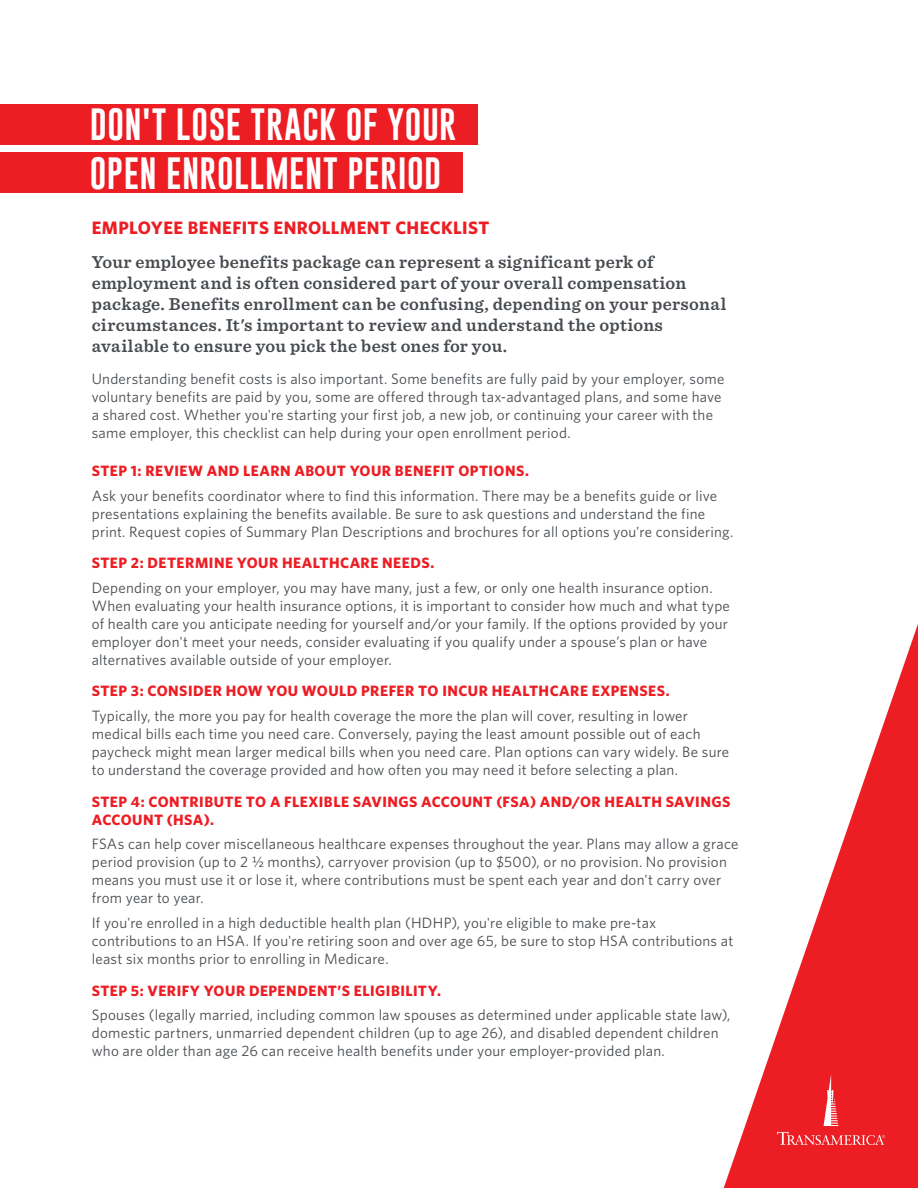
<style>
.page{position:relative;width:918px;height:1188px;background:#fff}
.page>*{position:absolute;margin:0;border:0;box-sizing:border-box;transform-origin:0 0}
.t1{font:33px "Gobold";letter-spacing:.015em;color:#fff}
.t2{font:600 18px/21px "Sentinel";letter-spacing:.02em;color:#474b4f}
.t3{font:700 18px "Whitney";letter-spacing:.025em;color:#ed1d24}
.t4{font:15px/18px "Whitney";letter-spacing:.015em;color:#474b4f}
.t5{font:700 15px/18px "Whitney";letter-spacing:.03em;color:#ed1d24}
</style>
<div class="page">
<div style="left:0;top:152px;width:463px;height:41px;background:#ed1d24"></div>
<div style="left:0;top:104px;width:478px;height:41px;background:#ed1d24"></div>
<svg style="left:724px;top:624px;width:194px;height:564px"></svg>
<svg style="left:777px;top:1132px;width:108px;height:13px"></svg>
<svg style="left:824px;top:1074px;width:14px;height:52px"></svg>
<h1 class="t1" style="left:90px;top:103px;width:368px">DON'T LOSE TRACK OF YOUR</h1>
<h1 class="t1" style="left:90px;top:152px;width:353px">OPEN ENROLLMENT PERIOD</h1>
<p class="t3" style="left:92px;top:215px;width:399px">EMPLOYEE BENEFITS ENROLLMENT CHECKLIST</p>
<p class="t2" style="left:92px;top:251px;width:636px">Your employee benefits package can represent a significant perk of employment and is often considered part of your overall compensation package. Benefits enrollment can be confusing, depending on your personal circumstances. It's important to review and understand the options available to ensure you pick the best ones for you.</p>
<p class="t4" style="left:92px;top:369px;width:634px">Understanding benefit costs is also important. Some benefits are fully paid by your employer, some voluntary benefits are paid by you, some are offered through tax-advantaged plans, and some have a shared cost. Whether you're starting your first job, a new job, or continuing your career with the same employer, this checklist can help during your open enrollment period.</p>
<p class="t5" style="left:92px;top:461px;width:439px">STEP 1: REVIEW AND LEARN ABOUT YOUR BENEFIT OPTIONS.</p>
<p class="t4" style="left:92px;top:486px;width:643px">Ask your benefits coordinator where to find this information. There may be a benefits guide or live presentations explaining the benefits available. Be sure to ask questions and understand the fine print. Request copies of Summary Plan Descriptions and brochures for all options you're considering.</p>
<p class="t5" style="left:92px;top:554px;width:344px">STEP 2: DETERMINE YOUR HEALTHCARE NEEDS.</p>
<p class="t4" style="left:92px;top:578px;width:640px">Depending on your employer, you may have many, just a few, or only one health insurance option.<br>When evaluating your health insurance options, it is important to consider how much and what type of health care you anticipate needing for yourself and/or your family. If the options provided by your employer don't meet your needs, consider evaluating if you qualify under a spouse’s plan or have alternatives available outside of your employer.</p>
<p class="t5" style="left:92px;top:682px;width:579px">STEP 3: CONSIDER HOW YOU WOULD PREFER TO INCUR HEALTHCARE EXPENSES.</p>
<p class="t4" style="left:92px;top:707px;width:639px">Typically, the more you pay for health coverage the more the plan will cover, resulting in lower medical bills each time you need care. Conversely, paying the least amount possible out of each paycheck might mean larger medical bills when you need care. Plan options can vary widely. Be sure to understand the coverage provided and how often you may need it before selecting a plan.</p>
<p class="t5" style="left:92px;top:792px;width:640px">STEP 4: CONTRIBUTE TO A FLEXIBLE SAVINGS ACCOUNT (FSA) AND/OR HEALTH SAVINGS<br>ACCOUNT (HSA).</p>
<p class="t4" style="left:92px;top:835px;width:648px">FSAs can help cover miscellaneous healthcare expenses throughout the year. Plans may allow a grace period provision (up to 2 ½ months), carryover provision (up to $500), or no provision. No provision means you must use it or lose it, where contributions must be spent each year and don't carry over from year to year.</p>
<p class="t4" style="left:92px;top:914px;width:643px">If you're enrolled in a high deductible health plan (HDHP), you're eligible to make pre-tax contributions to an HSA. If you're retiring soon and over age 65, be sure to stop HSA contributions at least six months prior to enrolling in Medicare.</p>
<p class="t5" style="left:92px;top:981px;width:351px">STEP 5: VERIFY YOUR DEPENDENT’S ELIGIBILITY.</p>
<p class="t4" style="left:92px;top:1006px;width:640px">Spouses (legally married, including common law spouses as determined under applicable state law), domestic partners, unmarried dependent children (up to age 26), and disabled dependent children who are older than age 26 can receive health benefits under your employer-provided plan.</p>
</div>
